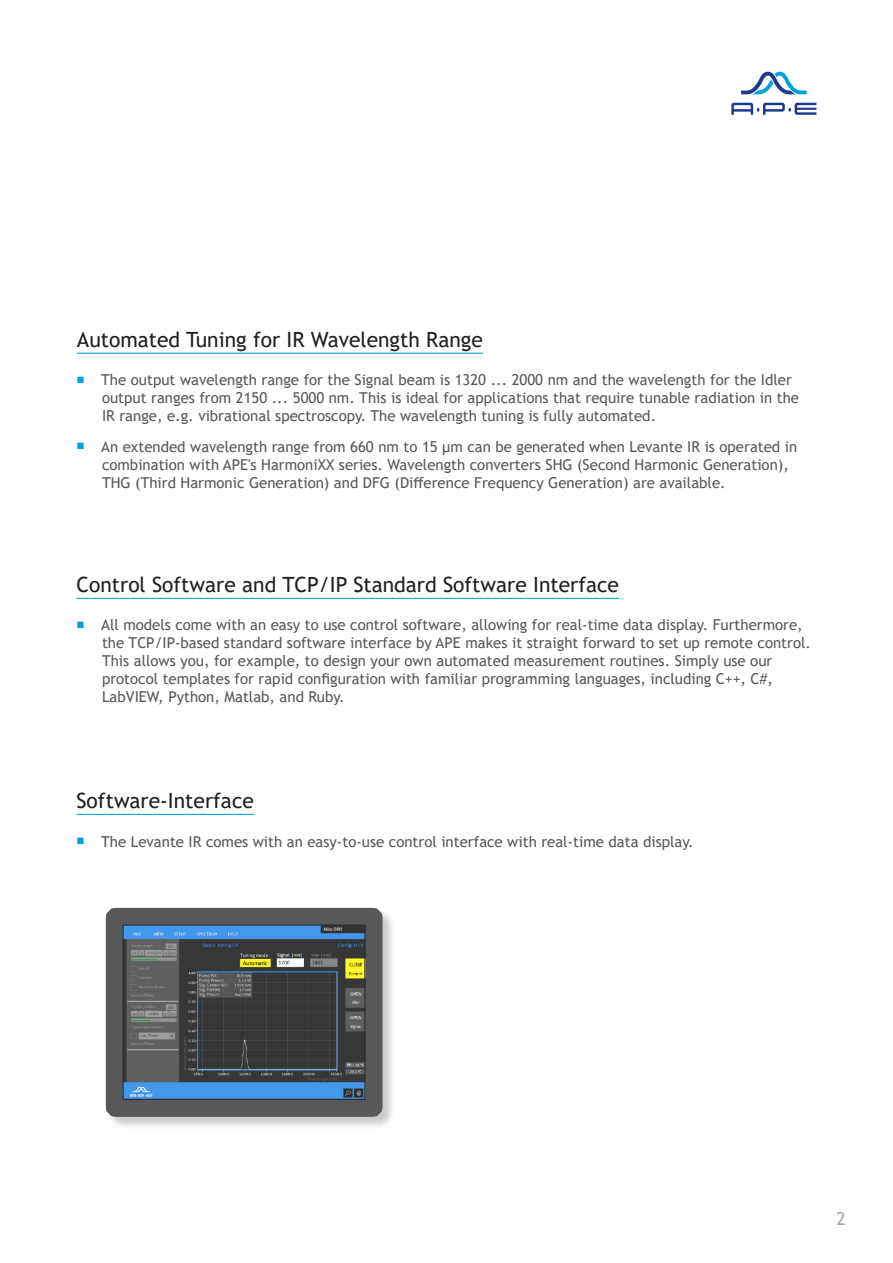
<style>
.page{position:relative;width:893px;height:1263px;background:#fff}
.page>*{position:absolute;margin:0;border:0;box-sizing:border-box;transform-origin:0 0}
._3_Textüberschrift{font:21px "Trebuchet MS";color:#231f20}
.t1{font:18px "Trebuchet MS";color:#a8a9ad}
.t2{font:15px/18px "Trebuchet MS";color:#57585a}
</style>
<div class="page">
<svg style="left:731px;top:103px;width:85px;height:12px"></svg>
<svg style="left:741px;top:72px;width:65px;height:22px"></svg>
<hr style="left:77px;top:598px;width:542px;height:1px;background:#00a1dd">
<hr style="left:77px;top:353px;width:406px;height:1px;background:#00a1dd">
<hr style="left:77px;top:814px;width:177px;height:1px;background:#00a1dd">
<div style="left:107px;top:909px;width:289px;height:222px;background:#231f20;opacity:.23"></div>
<img style="left:124px;top:926px;width:239px;height:172px">
<div style="left:106px;top:908px;width:277px;height:209px;border:17px solid #57585a;border-radius:2px"></div>
<div style="left:122px;top:924px;width:243px;height:176px;border:1px solid #312f30"></div>
<p class="_3_Textüberschrift" style="left:77px;top:326px;width:407px">Automated Tuning for IR Wavelength Range</p>
<p class="t2" style="left:102px;top:371px;width:699px;text-indent:-26px"><sup>■</sup> The output wavelength range for the Signal beam is 1320 ... 2000 nm and the wavelength for the Idler output ranges from 2150 ... 5000 nm. This is ideal for applications that require tunable radiation in the<br>IR range, e.g. vibrational spectroscopy. The wavelength tuning is fully automated.</p>
<p class="t2" style="left:102px;top:438px;width:697px;text-indent:-26px"><sup>■</sup> An extended wavelength range from 660 nm to 15 μm can be generated when Levante IR is operated in combination with APE's HarmoniXX series. Wavelength converters SHG (Second Harmonic Generation),<br>THG (Third Harmonic Generation) and DFG (Difference Frequency Generation) are available.</p>
<p class="_3_Textüberschrift" style="left:77px;top:572px;width:544px">Control Software and TCP/IP Standard Software Interface</p>
<p class="t2" style="left:102px;top:616px;width:710px;text-indent:-26px"><sup>■</sup> All models come with an easy to use control software, allowing for real-time data display. Furthermore, the TCP/IP-based standard software interface by APE makes it straight forward to set up remote control.<br>This allows you, for example, to design your own automated measurement routines. Simply use our protocol templates for rapid configuration with familiar programming languages, including C++, C#, LabVIEW, Python, Matlab, and Ruby.</p>
<p class="_3_Textüberschrift" style="left:77px;top:788px;width:179px">Software-Interface</p>
<p class="t2" style="left:77px;top:832px;width:619px"><sup>■</sup> The Levante IR comes with an easy-to-use control interface with real-time data display.</p>
<p class="t1" style="left:837px;top:1207px;width:11px">2</p>
</div>
